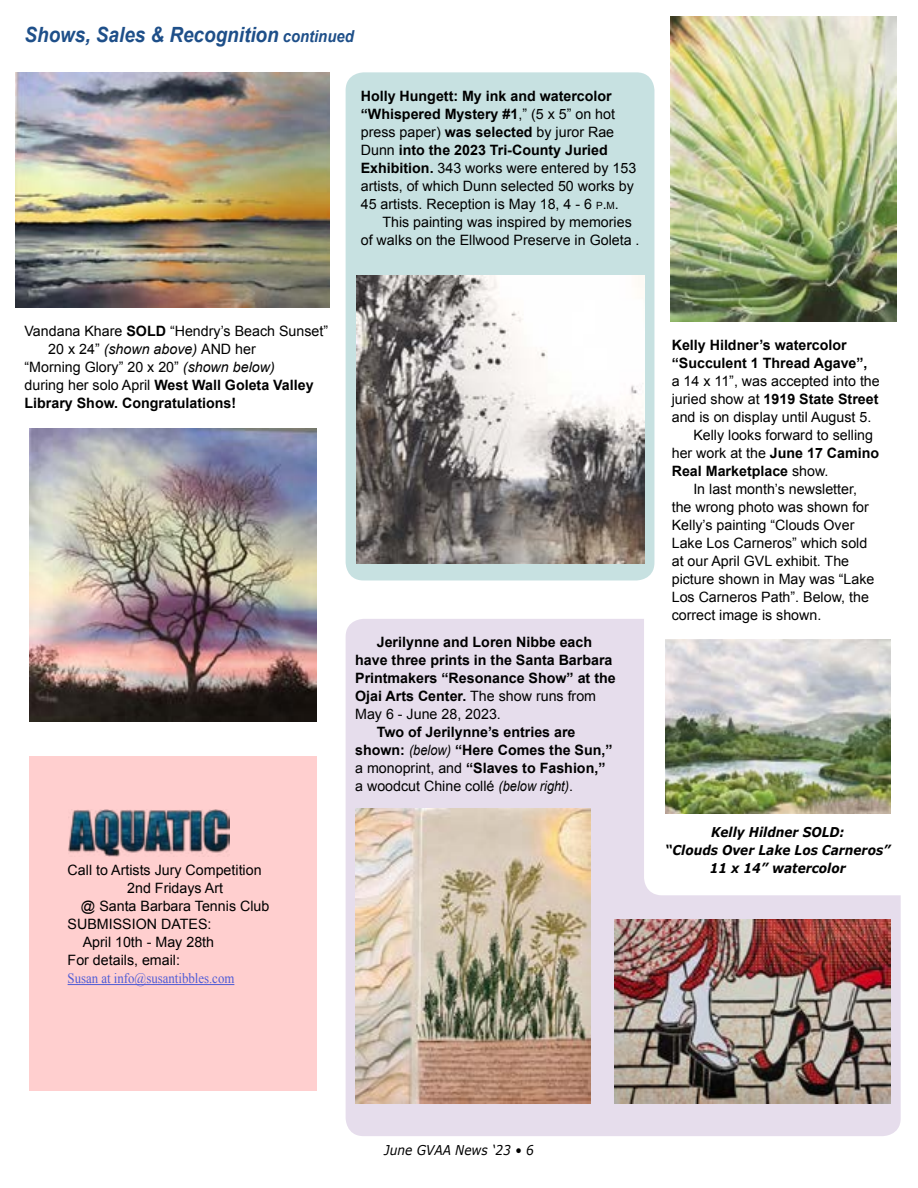
<style>
.page{position:relative;width:918px;height:1188px;background:#fff}
.page>*{position:absolute;margin:0;border:0;box-sizing:border-box;transform-origin:0 0}
.t1{font:italic 700 21px "Arial";color:#1e4f89;scale:.9 1}
.t2{font:14.25px/18px "Arial";color:#000}
.t3{font:700 14.25px/18px "Arial";color:#000}
.t4{font:14.25px "Times New Roman";color:#4f5cd6;scale:.9 1}
.t5{font:italic 700 13.5px/18px "Verdana";color:#000;text-align:center;scale:.9 1}
.t6{font:italic 13.5px "Verdana";color:#000;scale:.9 1}
.s1{font-size:16.5px}
.s2{font-weight:700}
.s3{font-size:10.05px}
.s4{font-style:inherit}
.s5{font-style:italic}
.s6{font-weight:400}
.s7{font-weight:400;font-style:italic}
</style>
<div class="page">
<div style="left:29px;top:756px;width:288px;height:335px;background:#ffcfcf"></div>
<div style="left:346px;top:619px;width:555px;height:517px;background:#e6ddec;border-radius:18px"></div>
<svg style="left:644px;top:100px;width:257px;height:795px"></svg>
<div style="left:346px;top:72px;width:308px;height:508px;background:#c7e1e1;border-radius:18px"></div>
<img style="left:665px;top:639px;width:225px;height:175px">
<img style="left:670px;top:16px;width:227px;height:306px">
<img style="left:356px;top:276px;width:288px;height:288px">
<img style="left:16px;top:72px;width:314px;height:236px">
<img style="left:29px;top:429px;width:288px;height:293px">
<img style="left:355px;top:809px;width:236px;height:295px">
<img style="left:615px;top:920px;width:275px;height:184px">
<hr style="left:68px;top:984px;width:166px;height:1px;background:#4f5cd6">
<img style="left:68px;top:809px;width:162px;height:47px">
<h1 class="t1" style="left:25px;top:21px;width:367px">Shows, Sales &amp; Recognition <span class="s1">continued</span></h1>
<p class="t2" style="left:361px;top:87px;width:277px"><span class="s2">Holly Hungett: My ink and watercolor “Whispered Mystery #1</span>,” (5 x 5” on hot press paper) <span class="s2">was selected</span> by juror Rae Dunn <span class="s2">into the 2023 Tri-County Juried Exhibition.</span> 343 works were entered by 153 artists, of which Dunn selected 50 works by 45 artists. Reception is May 18, 4 - 6 <span class="s3">p</span><span class="s4">.</span><span class="s3">m</span>.</p>
<p class="t2" style="left:361px;top:213px;width:280px;text-indent:22px">This painting was inspired by memories of walks on the Ellwood Preserve in Goleta .</p>
<p class="t2" style="left:25px;top:323px;width:305px">Vandana Khare <span class="s2">SOLD</span> “Hendry’s Beach Sunset”</p>
<p class="t2" style="left:48px;top:341px;width:209px">20 x 24” <span class="s5">(shown above)</span> AND her</p>
<p class="t2" style="left:25px;top:359px;width:252px">“Morning Glory” 20 x 20” <span class="s5">(shown below)</span></p>
<p class="t3" style="left:25px;top:377px;width:291px"><span class="s6">during her solo April</span> West Wall Goleta Valley</p>
<p class="t3" style="left:25px;top:395px;width:213px">Library Show. Congratulations!</p>
<p class="t2" style="left:68px;top:861px;width:196px">Call to Artists Jury Competition</p>
<p class="t2" style="left:127px;top:879px;width:97px">2nd Fridays Art</p>
<p class="t2" style="left:81px;top:897px;width:190px">@ Santa Barbara Tennis Club</p>
<p class="t2" style="left:68px;top:915px;width:145px">SUBMISSION DATES:</p>
<p class="t2" style="left:83px;top:933px;width:133px">April 10th - May 28th</p>
<p class="t2" style="left:68px;top:951px;width:114px">For details, email:</p>
<p class="t4" style="left:68px;top:969px;width:187px">Susan at info@susantibbles.com</p>
<p class="t3" style="left:355px;top:634px;width:262px;text-indent:22px">Jerilynne and Loren Nibbe each have three prints in the Santa Barbara<br>Printmakers “Resonance Show” at the<br>Ojai Arts Center. <span class="s6">The show runs from<br>May 6 - June 28, 2023.</span></p>
<p class="t3" style="left:355px;top:724px;width:259px;text-indent:22px">Two of Jerilynne’s entries are shown: <span class="s7">(below)</span> “Here Comes the Sun,” <span class="s6">a monoprint, and</span> “Slaves to Fashion,” <span class="s6">a woodcut Chine collé</span> <span class="s7">(below right)</span><span class="s6">.</span></p>
<p class="t3" style="left:672px;top:337px;width:197px">Kelly Hildner’s watercolor “Succulent 1 Thread Agave”,</p>
<p class="t2" style="left:672px;top:372px;width:210px">a 14 x 11”, was accepted into the</p>
<p class="t3" style="left:672px;top:391px;width:208px"><span class="s6">juried show at</span> 1919 State Street</p>
<p class="t2" style="left:672px;top:408px;width:201px">and is on display until August 5.</p>
<p class="t2" style="left:693px;top:426px;width:181px">Kelly looks forward to selling</p>
<p class="t2" style="left:672px;top:444px;width:209px">her work at the <span class="s2">June 17 Camino</span></p>
<p class="t3" style="left:672px;top:463px;width:158px">Real Marketplace <span class="s6">show.</span></p>
<p class="t2" style="left:693px;top:480px;width:165px">In last month’s newsletter,</p>
<p class="t2" style="left:672px;top:498px;width:199px">the wrong photo was shown for</p>
<p class="t2" style="left:672px;top:516px;width:184px">Kelly’s painting “Clouds Over</p>
<p class="t2" style="left:672px;top:534px;width:197px">Lake Los Carneros” which sold</p>
<p class="t2" style="left:672px;top:552px;width:179px">at our April GVL exhibit. The</p>
<p class="t2" style="left:672px;top:570px;width:204px">picture shown in May was “Lake</p>
<p class="t2" style="left:672px;top:588px;width:199px">Los Carneros Path”. Below, the</p>
<p class="t2" style="left:672px;top:606px;width:151px">correct image is shown.</p>
<p class="t5" style="left:665px;top:824px;width:252px">Kelly Hildner SOLD:<br>“Clouds Over Lake Los Carneros”<br>11 x 14” watercolor</p>
<p class="t6" style="left:384px;top:1142px;width:168px">June GVAA News ‘23 • 6</p>
</div>
